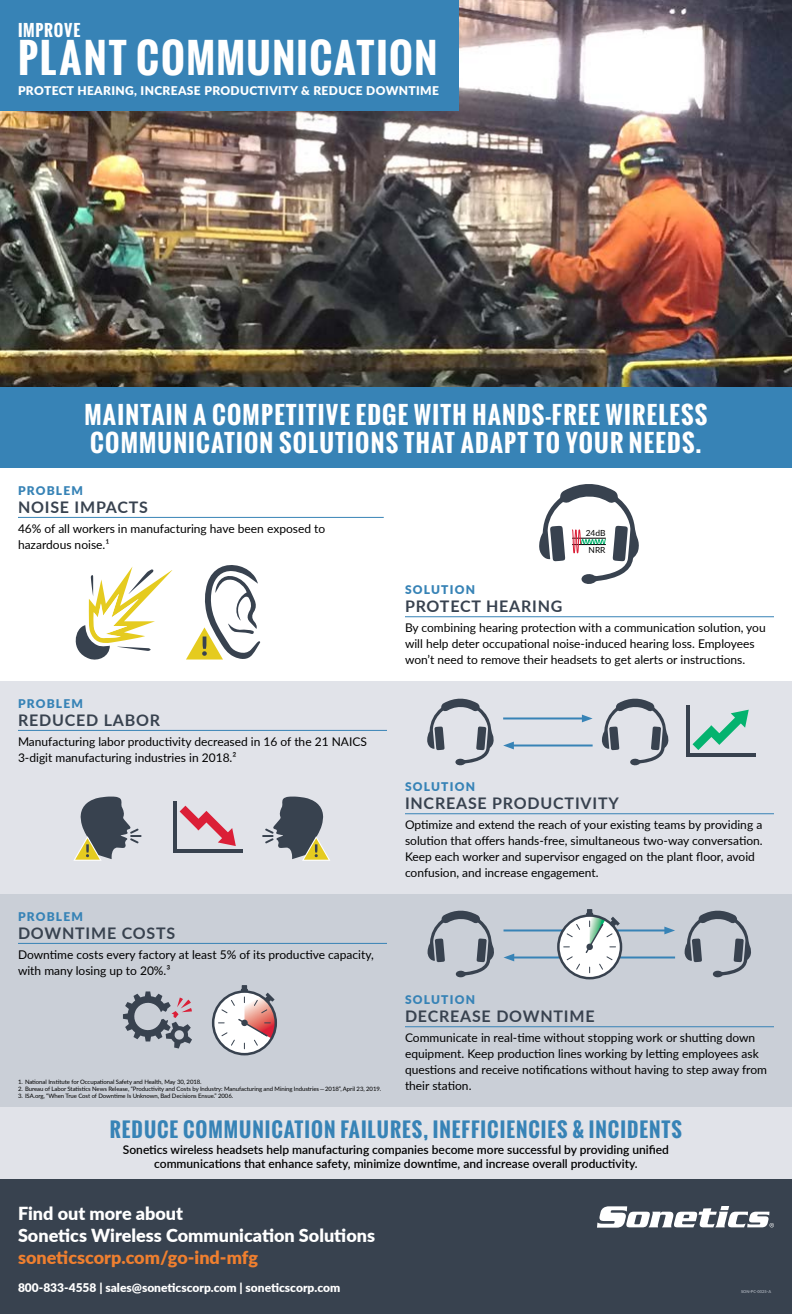
<style>
.page{position:relative;width:792px;height:1314px;background:#fff}
.page>*{position:absolute;margin:0;border:0;box-sizing:border-box;transform-origin:0 0}
.t1{font:700 40px "Oswald";letter-spacing:.04em;color:#fff}
.t2{font:700 24px/28px "Oswald";letter-spacing:.05em;color:#fff}
.t3{font:700 20px "Oswald";letter-spacing:.05em;color:#3783b6}
.t4{font:900 18px/22px "Lato";color:#fff}
.t5{font:900 18px "Lato";color:#ef7f2f}
.t6{font:700 16px "Lato";letter-spacing:.05em;color:#38424f}
.t7{font:700 16px "Oswald";letter-spacing:.045em;color:#fff}
.t8{font:12px/16px "Lato";color:#000}
.t9{font:600 12px/14px "Lato";color:#000;text-align:center}
.t10{font:900 12px "Lato";letter-spacing:.015em;color:#fff}
.t11{font:900 12px "Lato";letter-spacing:.1em;color:#3783b6}
.t12{font:8.4px/16.8px "Lato";color:#000;text-align:center}
.t13{font:6px "Lato";letter-spacing:-.01em;color:#000}
.t14{font:600 4px "Lato";color:#b5bbc5}
</style>
<div class="page">
<img style="left:0;top:0;width:792px;height:387px">
<div style="left:0;top:681px;width:792px;height:213px;background:#e1e3e9"></div>
<div style="left:0;top:894px;width:792px;height:213px;background:#cacfd7"></div>
<div style="left:0;top:1107px;width:792px;height:72px;background:#e1e3e9"></div>
<div style="left:0;top:1179px;width:792px;height:135px;background:#38424f"></div>
<div style="left:0;top:387px;width:792px;height:81px;background:#3783b6"></div>
<div style="left:0;top:0;width:458px;height:111px;background:#3783b6"></div>
<svg style="left:186px;top:565px;width:74px;height:95px"></svg>
<svg style="left:75px;top:567px;width:97px;height:93px"></svg>
<svg style="left:539px;top:484px;width:100px;height:100px"></svg>
<svg style="left:213px;top:992px;width:63px;height:62px"></svg>
<div style="left:212px;top:990px;width:65px;height:65px;border:3px solid #38424f;border-radius:50%"></div>
<svg style="left:218px;top:985px;width:58px;height:65px"></svg>
<svg style="left:427px;top:698px;width:67px;height:68px"></svg>
<svg style="left:602px;top:698px;width:67px;height:68px"></svg>
<hr style="left:503px;top:717px;width:83px;height:2px;background:#3783b6">
<svg style="left:582px;top:715px;width:11px;height:7px"></svg>
<hr style="left:510px;top:745px;width:83px;height:2px;background:#3783b6">
<svg style="left:503px;top:742px;width:11px;height:7px"></svg>
<hr style="left:686px;top:705px;width:3px;height:52px;background:#38424f">
<hr style="left:686px;top:754px;width:69px;height:3px;background:#38424f">
<svg style="left:693px;top:710px;width:56px;height:40px"></svg>
<svg style="left:427px;top:910px;width:67px;height:68px"></svg>
<svg style="left:684px;top:910px;width:67px;height:68px"></svg>
<hr style="left:504px;top:929px;width:164px;height:2px;background:#3783b6">
<svg style="left:664px;top:927px;width:11px;height:7px"></svg>
<hr style="left:510px;top:957px;width:165px;height:2px;background:#3783b6">
<svg style="left:504px;top:954px;width:10px;height:7px"></svg>
<svg style="left:558px;top:916px;width:63px;height:62px"></svg>
<div style="left:557px;top:914px;width:65px;height:65px;border:3px solid #38424f;border-radius:50%"></div>
<svg style="left:563px;top:909px;width:57px;height:65px"></svg>
<svg style="left:123px;top:991px;width:69px;height:58px"></svg>
<svg style="left:262px;top:796px;width:68px;height:65px"></svg>
<svg style="left:74px;top:796px;width:68px;height:65px"></svg>
<hr style="left:173px;top:801px;width:3px;height:52px;background:#38424f">
<hr style="left:173px;top:850px;width:69px;height:3px;background:#38424f">
<svg style="left:180px;top:806px;width:56px;height:40px"></svg>
<svg style="left:597px;top:1206px;width:177px;height:22px"></svg>
<hr style="left:18px;top:517px;width:366px;height:1px;background:#3783b6">
<hr style="left:405px;top:616px;width:369px;height:1px;background:#3783b6">
<hr style="left:18px;top:730px;width:369px;height:1px;background:#3783b6">
<hr style="left:405px;top:814px;width:369px;height:1px;background:#3783b6">
<hr style="left:18px;top:943px;width:369px;height:1px;background:#3783b6">
<hr style="left:405px;top:1026px;width:369px;height:1px;background:#3783b6">
<h3 class="t7" style="left:18px;top:18px;width:64px">IMPROVE</h3>
<h1 class="t1" style="left:18px;top:28px;width:421px">PLANT COMMUNICATION</h1>
<p class="t10" style="left:18px;top:82px;width:423px">PROTECT HEARING, INCREASE PRODUCTIVITY &amp; REDUCE DOWNTIME</p>
<h2 class="t2" style="left:84px;top:401px;width:624px">MAINTAIN A COMPETITIVE EDGE WITH HANDS-FREE WIRELESS<br>COMMUNICATION SOLUTIONS THAT ADAPT TO YOUR NEEDS.</h2>
<p class="t11" style="left:18px;top:481px;width:67px">PROBLEM</p>
<h3 class="t6" style="left:18px;top:495px;width:132px">NOISE IMPACTS</h3>
<p class="t8" style="left:18px;top:520px;width:309px">46% of all workers in manufacturing have been exposed to hazardous noise.¹</p>
<p class="t11" style="left:18px;top:694px;width:67px">PROBLEM</p>
<h3 class="t6" style="left:18px;top:708px;width:144px">REDUCED LABOR</h3>
<p class="t8" style="left:18px;top:733px;width:350px">Manufacturing labor productivity decreased in 16 of the 21 NAICS<br>3-digit manufacturing industries in 2018.²</p>
<p class="t11" style="left:18px;top:907px;width:67px">PROBLEM</p>
<h3 class="t6" style="left:18px;top:921px;width:159px">DOWNTIME COSTS</h3>
<p class="t8" style="left:18px;top:946px;width:357px">Downtime costs every factory at least 5% of its productive capacity, with many losing up to 20%.³</p>
<p class="t12" style="left:586px;top:524px;width:21px">24dB<br>NRR</p>
<p class="t11" style="left:405px;top:581px;width:72px">SOLUTION</p>
<h3 class="t6" style="left:405px;top:594px;width:159px">PROTECT HEARING</h3>
<p class="t8" style="left:405px;top:619px;width:362px">By combining hearing protection with a communication solution, you will help deter occupational noise-induced hearing loss. Employees won’t need to remove their headsets to get alerts or instructions.</p>
<p class="t11" style="left:405px;top:778px;width:72px">SOLUTION</p>
<h3 class="t6" style="left:405px;top:791px;width:215px">INCREASE PRODUCTIVITY</h3>
<p class="t8" style="left:405px;top:816px;width:359px">Optimize and extend the reach of your existing teams by providing a solution that offers hands-free, simultaneous two-way conversation.<br>Keep each worker and supervisor engaged on the plant floor, avoid confusion, and increase engagement.</p>
<p class="t11" style="left:405px;top:991px;width:72px">SOLUTION</p>
<h3 class="t6" style="left:405px;top:1004px;width:191px">DECREASE DOWNTIME</h3>
<p class="t8" style="left:405px;top:1029px;width:364px">Communicate in real-time without stopping work or shutting down equipment. Keep production lines working by letting employees ask questions and receive notifications without having to step away from their station.</p>
<h3 class="t3" style="left:110px;top:1115px;width:574px">REDUCE COMMUNICATION FAILURES, INEFFICIENCIES &amp; INCIDENTS</h3>
<p class="t9" style="left:123px;top:1142px;width:548px">Sonetics wireless headsets help manufacturing companies become more successful by providing unified communications that enhance safety, minimize downtime, and increase overall productivity.</p>
<h3 class="t4" style="left:18px;top:1202px;width:359px">Find out more about<br>Sonetics Wireless Communication Solutions</h3>
<h3 class="t5" style="left:18px;top:1244px;width:242px">soneticscorp.com/go-ind-mfg</h3>
<p class="t10" style="left:18px;top:1279px;width:324px">800-833-4558 | sales@soneticscorp.com | soneticscorp.com</p>
<p class="t13" style="left:18px;top:1077px;width:185px">1. National Institute for Occupational Safety and Health, May 30, 2018.</p>
<p class="t13" style="left:18px;top:1084px;width:365px">2. Bureau of Labor Statistics News Release, “Productivity and Costs by Industry: Manufacturing and Mining Industries — 2018”, April 23, 2019.</p>
<p class="t13" style="left:18px;top:1092px;width:217px">3. ISA.org, “When True Cost of Downtime Is Unknown, Bad Decisions Ensue.” 2006.</p>
<p class="t14" style="left:741px;top:1289px;width:32px">SON-PC-0025-A</p>
</div>
